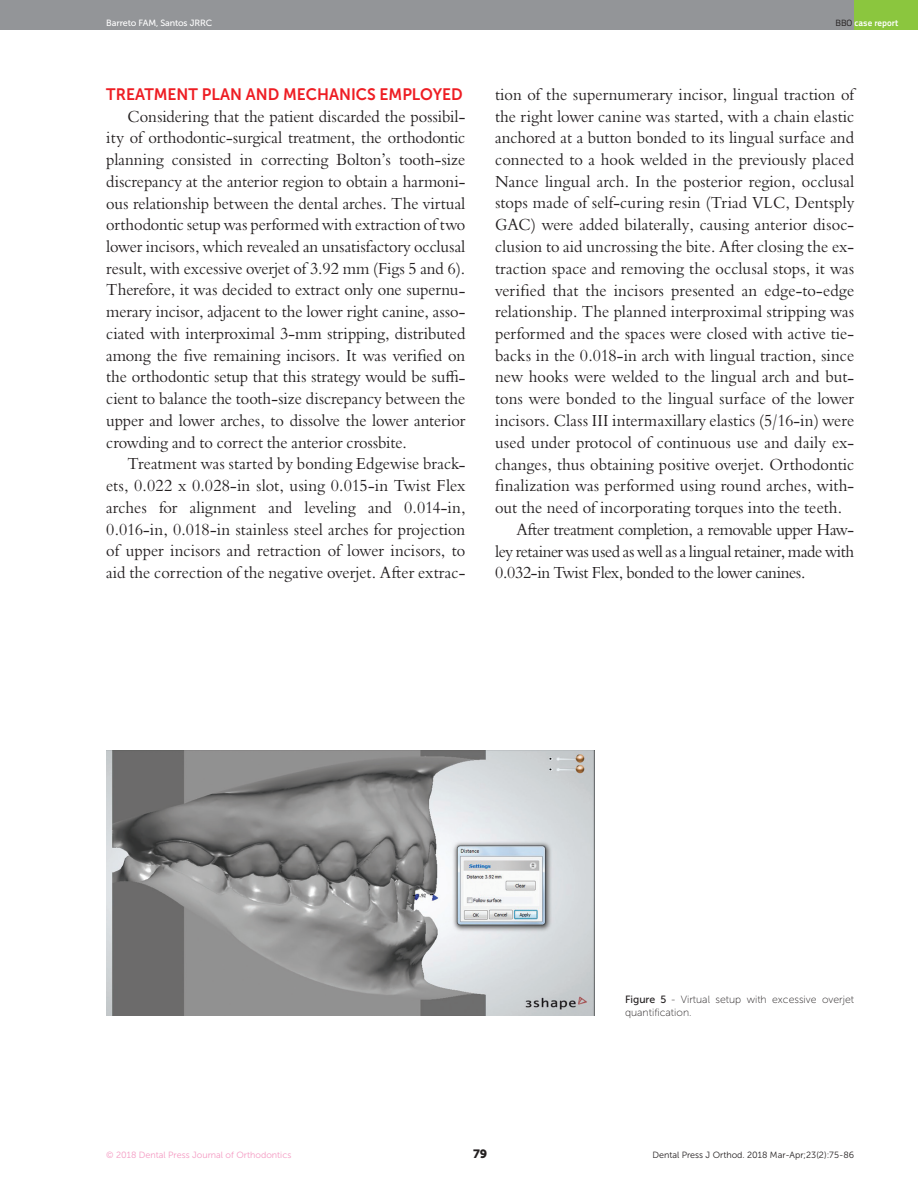
<style>
.page{position:relative;width:918px;height:1188px;background:#fff}
.page>*{position:absolute;margin:0;border:0;box-sizing:border-box;transform-origin:0 0}
.t1{font:16.5px/21.8px "Bergamo Std";letter-spacing:.005em;color:#231f20;text-align:justify;scale:.95 1}
.t2{font:16.5px "Bergamo Std";letter-spacing:-.02em;color:#231f20;scale:.95 1}
.t3{font:16.5px "Bergamo Std";letter-spacing:-.03em;color:#231f20;scale:.95 1}
.t4{font:16.5px "Bergamo Std";letter-spacing:-.025em;color:#231f20;scale:.95 1}
.t5{font:16.5px "Museo Sans 700";color:#ee1d23;scale:.95 1}
.t6{font:12px "Museo Sans 900";color:#231f20}
.t7{font:10.5px/12.6px "Museo Sans 100";color:#231f20}
.t8{font:9px "Museo Sans 300";color:#231f20}
.t9{font:9px "Museo Sans 300";color:#f499c2}
.t10{font:9px "Museo Sans 500";letter-spacing:-.015em;color:#fff}
.t11{font:700 9px "Titillium Text 22 L";color:#fff}
.s1{font-weight:400;color:#231f20}
.s2{font-family:"Museo Sans 500"}
</style>
<div class="page">
<div style="left:0;top:0;width:918px;height:30px;background:#939598"></div>
<div style="left:854px;top:0;width:64px;height:30px;background:#8bc63e"></div>
<img style="left:106px;top:750px;width:489px;height:266px">
<p class="t10" style="left:106px;top:18px;width:107px">Barreto FAM, Santos JRRC</p>
<p class="t11" style="left:836px;top:16px;width:64px"><span class="s1">BBO</span> case report</p>
<p class="t5" style="left:106px;top:85px;width:377px">TREATMENT PLAN AND MECHANICS EMPLOYED</p>
<p class="t1" style="left:106px;top:105px;width:380px;text-indent:21px">Considering that the patient discarded the possibil&shy;ity of orthodontic-surgical treatment, the orthodontic planning consisted in correcting Bolton’s tooth-size discrepancy at the anterior region to obtain a harmoni&shy;ous relationship between the dental arches. The virtual orthodontic setup was performed with extraction of two lower incisors, which revealed an unsatisfactory occlusal result, with excessive overjet of 3.92 mm (Figs 5 and 6).<br>Therefore, it was decided to extract only one supernu&shy;merary incisor, adjacent to the lower right canine, asso&shy;ciated with interproximal 3-mm stripping, distributed among the five remaining incisors. It was verified on the orthodontic setup that this strategy would be suffi&shy;cient to balance the tooth-size discrepancy between the upper and lower arches, to dissolve the lower anterior crowding and to correct the anterior crossbite.</p>
<p class="t1" style="left:106px;top:453px;width:380px;text-indent:21px">Treatment was started by bonding Edgewise brack&shy;ets, 0.022 x 0.028-in slot, using 0.015-in Twist Flex arches for alignment and leveling and 0.014-in, 0.016-in, 0.018-in stainless steel arches for projection of upper incisors and retraction of lower incisors, to aid the correction of the negative overjet. After extrac-</p>
<p class="t1" style="left:495px;top:83px;width:379px">tion of the supernumerary incisor, lingual traction of</p>
<p class="t1" style="left:495px;top:105px;width:379px">the right lower canine was started, with a chain elastic</p>
<p class="t1" style="left:495px;top:127px;width:379px">anchored at a button bonded to its lingual surface and</p>
<p class="t1" style="left:495px;top:149px;width:380px">connected to a hook welded in the previously placed</p>
<p class="t1" style="left:495px;top:170px;width:379px">Nance lingual arch. In the posterior region, occlusal</p>
<p class="t1" style="left:495px;top:192px;width:380px">stops made of self-curing resin (Triad VLC, Dentsply</p>
<p class="t1" style="left:495px;top:214px;width:379px">GAC) were added bilaterally, causing anterior disoc-</p>
<p class="t1" style="left:495px;top:236px;width:379px">clusion to aid uncrossing the bite. After closing the ex-</p>
<p class="t1" style="left:495px;top:257px;width:379px">traction space and removing the occlusal stops, it was</p>
<p class="t1" style="left:495px;top:279px;width:379px">verified that the incisors presented an edge-to-edge</p>
<p class="t1" style="left:495px;top:301px;width:379px">relationship. The planned interproximal stripping was</p>
<p class="t1" style="left:495px;top:323px;width:380px">performed and the spaces were closed with active tie-</p>
<p class="t1" style="left:495px;top:344px;width:380px">backs in the 0.018-in arch with lingual traction, since</p>
<p class="t1" style="left:495px;top:366px;width:379px">new hooks were welded to the lingual arch and but-</p>
<p class="t1" style="left:495px;top:388px;width:379px">tons were bonded to the lingual surface of the lower</p>
<p class="t1" style="left:495px;top:410px;width:379px">incisors. Class III intermaxillary elastics (5/16-in) were</p>
<p class="t1" style="left:495px;top:431px;width:379px">used under protocol of continuous use and daily ex-</p>
<p class="t1" style="left:495px;top:453px;width:379px">changes, thus obtaining positive overjet. Orthodontic</p>
<p class="t1" style="left:495px;top:475px;width:379px">finalization was performed using round arches, with-</p>
<p class="t1" style="left:495px;top:497px;width:367px">out the need of incorporating torques into the teeth.</p>
<p class="t3" style="left:516px;top:520px;width:357px">After treatment completion, a removable upper Haw-</p>
<p class="t2" style="left:495px;top:541px;width:379px">ley retainer was used as well as a lingual retainer, made with</p>
<p class="t4" style="left:495px;top:563px;width:328px">0.032-in Twist Flex, bonded to the lower canines.</p>
<p class="t7" style="left:625px;top:993px;width:231px"><span class="s2">Figure 5</span> - Virtual setup with excessive overjet quantification.</p>
<p class="t9" style="left:106px;top:1150px;width:187px">© 2018 Dental Press Journal of Orthodontics</p>
<p class="t6" style="left:473px;top:1147px;width:16px">79</p>
<p class="t8" style="left:652px;top:1150px;width:203px">Dental Press J Orthod. 2018 Mar-Apr;23(2):75-86</p>
</div>
